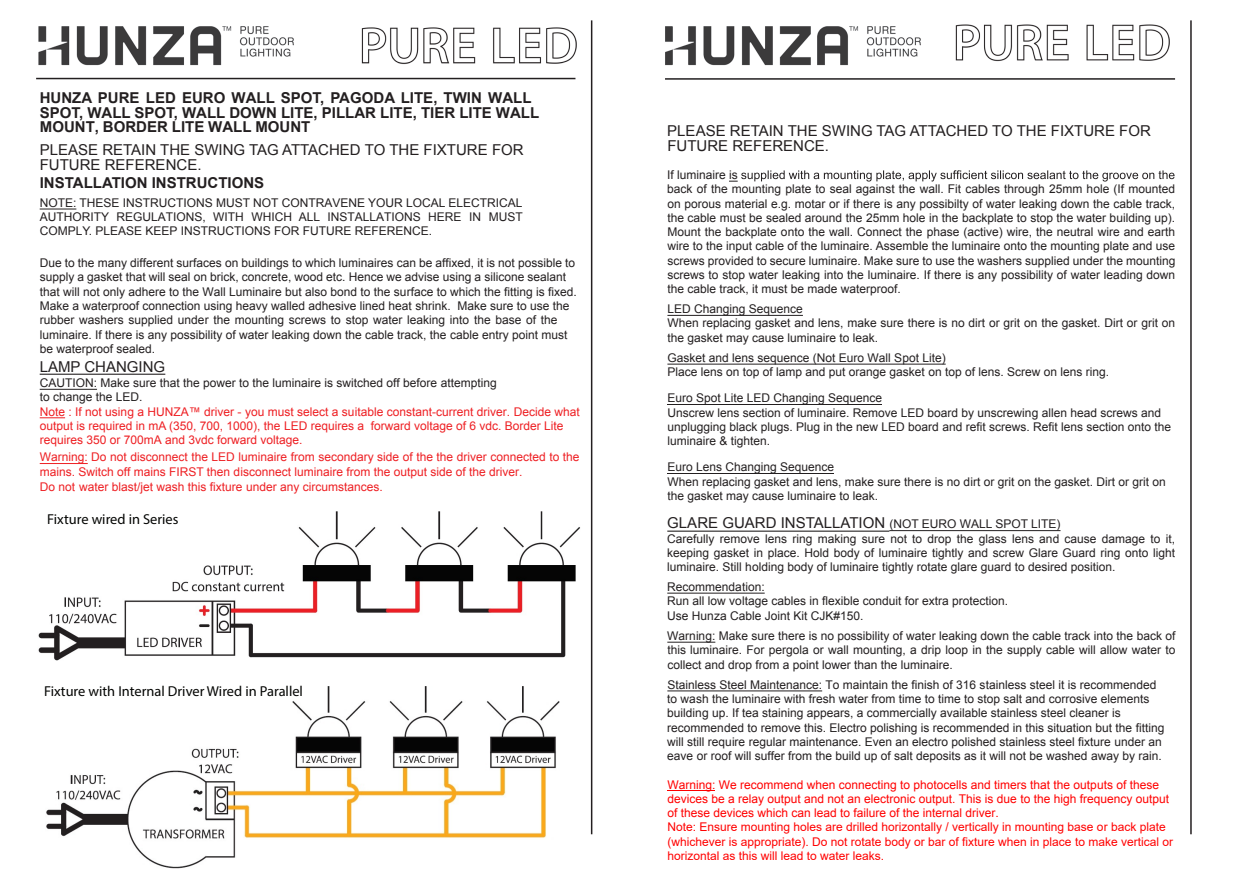
<style>
.page{position:relative;width:1259px;height:893px;background:#fff}
.page>*{position:absolute;margin:0;border:0;box-sizing:border-box;transform-origin:0 0}
.t1{font:15px/15px "Arial";color:#231f20}
.t2{font:700 15px/14.2px "Arial";color:#231f20}
.t3{font:14.4px "Myriad Pro";color:#040503}
.t4{font:12px/14.2px "Arial";color:#231f20}
.t5{font:12px/14.2px "Arial";color:#ee1f23}
.t6{font:12px/14.2px "Arial";color:#f00}
.s1{font-size:12px}
</style>
<div class="page">
<img style="left:351px;top:27px;width:226px;height:53px">
<img style="left:38px;top:26px;width:256px;height:40px">
<hr style="left:36px;top:78px;width:539px;height:1px;background:#231f20">
<hr style="left:591px;top:20px;width:1px;height:814px;background:#231f20">
<img style="left:955px;top:24px;width:221px;height:56px">
<img style="left:665px;top:26px;width:256px;height:40px">
<hr style="left:665px;top:78px;width:510px;height:2px;background:#231f20">
<hr style="left:1190px;top:20px;width:1px;height:814px;background:#231f20">
<img style="left:38px;top:511px;width:542px;height:149px">
<img style="left:46px;top:686px;width:514px;height:183px">
<hr style="left:40px;top:463px;width:48px;height:1px;background:#ee1f23">
<svg style="left:40px;top:417px;width:25px;height:1px"></svg>
<hr style="left:40px;top:389px;width:57px;height:1px;background:#231f20">
<hr style="left:40px;top:374px;width:125px;height:1px;background:#231f20">
<hr style="left:40px;top:209px;width:36px;height:1px;background:#231f20">
<svg style="left:729px;top:170px;width:445px;height:12px"></svg>
<hr style="left:667px;top:315px;width:136px;height:1px;background:#231f20">
<hr style="left:667px;top:364px;width:278px;height:1px;background:#231f20">
<hr style="left:668px;top:404px;width:214px;height:1px;background:#231f20">
<hr style="left:668px;top:473px;width:166px;height:1px;background:#231f20">
<hr style="left:667px;top:531px;width:222px;height:1px;background:#231f20">
<hr style="left:889px;top:530px;width:171px;height:1px;background:#231f20">
<hr style="left:667px;top:593px;width:97px;height:1px;background:#231f20">
<hr style="left:667px;top:642px;width:48px;height:1px;background:#231f20">
<hr style="left:667px;top:690px;width:155px;height:1px;background:#231f20">
<hr style="left:667px;top:790px;width:48px;height:1px;background:#f00">
<p class="t2" style="left:40px;top:92px;width:501px">HUNZA PURE LED EURO WALL SPOT, PAGODA LITE, TWIN WALL<br>SPOT, WALL SPOT, WALL DOWN LITE, PILLAR LITE, TIER LITE WALL<br>MOUNT, BORDER LITE WALL MOUNT</p>
<p class="t1" style="left:40px;top:143px;width:485px">PLEASE RETAIN THE SWING TAG ATTACHED TO THE FIXTURE FOR<br>FUTURE REFERENCE.</p>
<p class="t2" style="left:40px;top:176px;width:226px">INSTALLATION INSTRUCTIONS</p>
<p class="t4" style="left:40px;top:196px;width:484px;text-align:justify">NOTE: THESE INSTRUCTIONS MUST NOT CONTRAVENE YOUR LOCAL ELECTRICAL AUTHORITY REGULATIONS, WITH WHICH ALL INSTALLATIONS HERE IN MUST COMPLY. PLEASE KEEP INSTRUCTIONS FOR FUTURE REFERENCE.</p>
<p class="t4" style="left:40px;top:256px;width:538px">Due to the many different surfaces on buildings to which luminaires can be affixed, it is not possible to supply a gasket that will seal on brick, concrete, wood etc. Hence we advise using a silicone sealant that will not only adhere to the Wall Luminaire but also bond to the surface to which the fitting is fixed.<br>Make a waterproof connection using heavy walled adhesive lined heat shrink. Make sure to use the rubber washers supplied under the mounting screws to stop water leaking into the base of the luminaire. If there is any possibility of water leaking down the cable track, the cable entry point must be waterproof sealed.</p>
<p class="t1" style="left:40px;top:359px;width:127px">LAMP CHANGING</p>
<p class="t4" style="left:40px;top:376px;width:458px">CAUTION: Make sure that the power to the luminaire is switched off before attempting to change the LED.</p>
<p class="t5" style="left:40px;top:404px;width:541px">Note : If not using a HUNZA™ driver - you must select a suitable constant-current driver. Decide what output is required in mA (350, 700, 1000), the LED requires a forward voltage of 6 vdc. Border Lite requires 350 or 700mA and 3vdc forward voltage.</p>
<p class="t5" style="left:40px;top:450px;width:541px;line-height:15px">Warning: Do not disconnect the LED luminaire from secondary side of the the driver connected to the mains. Switch off mains FIRST then disconnect luminaire from the output side of the driver.<br>Do not water blast/jet wash this fixture under any circumstances.</p>
<p class="t3" style="left:47px;top:511px;width:133px">Fixture wired in Series</p>
<p class="t3" style="left:44px;top:682px;width:260px">Fixture with Internal Driver Wired in Parallel</p>
<p class="t1" style="left:667px;top:123px;width:485px">PLEASE RETAIN THE SWING TAG ATTACHED TO THE FIXTURE FOR<br>FUTURE REFERENCE.</p>
<p class="t4" style="left:667px;top:168px;width:509px">If luminaire is<br>back of the mounting plate to seal against the wall. Fit cables through 25mm hole (If mounted on porous material e.g. motar or if there is any possibilty of water leaking down the cable track, the cable must be sealed around the 25mm hole in the backplate to stop the water building up).<br>Mount the backplate onto the wall. Connect the phase (active) wire, the neutral wire and earth wire to the input cable of the luminaire. Assemble the luminaire onto the mounting plate and use screws provided to secure luminaire. Make sure to use the washers supplied under the mounting screws to stop water leaking into the luminaire. If there is any possibility of water leading down the cable track, it must be made waterproof.</p>
<p class="t4" style="left:667px;top:302px;width:509px">LED Changing Sequence<br>When replacing gasket and lens, make sure there is no dirt or grit on the gasket. Dirt or grit on the gasket may cause luminaire to leak.</p>
<p class="t4" style="left:667px;top:351px;width:443px">Gasket and lens sequence (Not Euro Wall Spot Lite)<br>Place lens on top of lamp and put orange gasket on top of lens. Screw on lens ring.</p>
<p class="t4" style="left:667px;top:391px;width:505px">Euro Spot Lite LED Changing Sequence<br>Unscrew lens section of luminaire. Remove LED board by unscrewing allen head screws and unplugging black plugs. Plug in the new LED board and refit screws. Refit lens section onto the luminaire &amp; tighten.</p>
<p class="t4" style="left:667px;top:460px;width:500px">Euro Lens Changing Sequence<br>When replacing gasket and lens, make sure there is no dirt or grit on the gasket. Dirt or grit on the gasket may cause luminaire to leak.</p>
<p class="t1" style="left:667px;top:516px;width:395px">GLARE GUARD INSTALLATION <span class="s1">(NOT EURO WALL SPOT LITE)</span></p>
<p class="t4" style="left:667px;top:532px;width:509px;line-height:13.8px;text-align:justify">Carefully remove lens ring making sure not to drop the glass lens and cause damage to it, keeping gasket in place. Hold body of luminaire tightly and screw Glare Guard ring onto light luminaire. Still holding body of luminaire tightly rotate glare guard to desired position.</p>
<p class="t4" style="left:667px;top:580px;width:342px">Recommendation:<br>Run all low voltage cables in flexible conduit for extra protection.<br>Use Hunza Cable Joint Kit CJK#150.</p>
<p class="t4" style="left:667px;top:629px;width:509px;text-align:justify">Warning: Make sure there is no possibility of water leaking down the cable track into the back of this luminaire. For pergola or wall mounting, a drip loop in the supply cable will allow water to collect and drop from a point lower than the luminaire.</p>
<p class="t4" style="left:667px;top:678px;width:498px">Stainless Steel Maintenance: To maintain the finish of 316 stainless steel it is recommended to wash the luminaire with fresh water from time to time to stop salt and corrosive elements building up. If tea staining appears, a commercially available stainless steel cleaner is recommended to remove this. Electro polishing is recommended in this situation but the fitting will still require regular maintenance. Even an electro polished stainless steel fixture under an eave or roof will suffer from the build up of salt deposits as it will not be washed away by rain.</p>
<p class="t6" style="left:667px;top:777px;width:507px">Warning: We recommend when connecting to photocells and timers that the outputs of these devices be a relay output and not an electronic output. This is due to the high frequency output of these devices which can lead to failure of the internal driver.<br>Note: Ensure mounting holes are drilled horizontally / vertically in mounting base or back plate (whichever is appropriate). Do not rotate body or bar of fixture when in place to make vertical or horizontal as this will lead to water leaks.</p>
</div>
